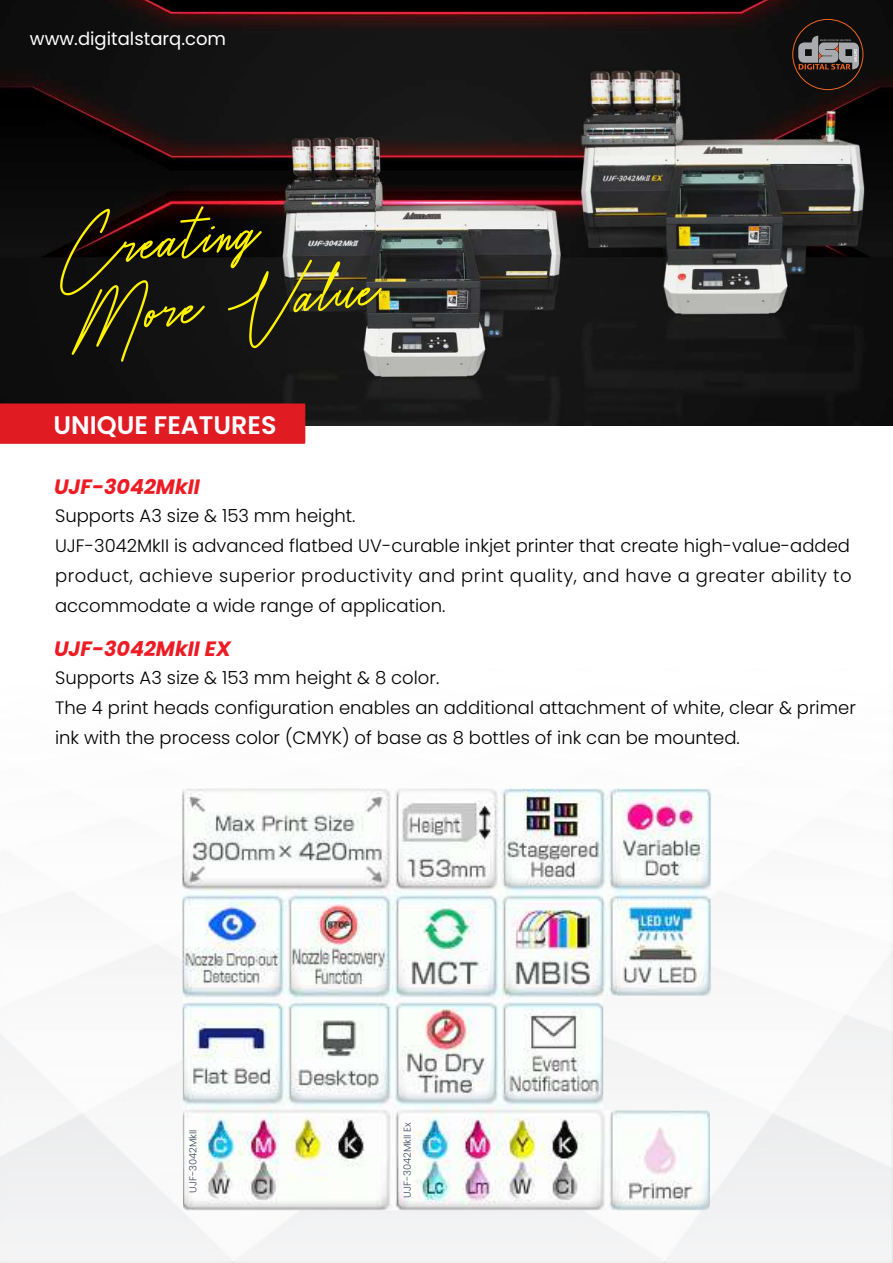
<style>
.page{position:relative;width:893px;height:1263px;background:#fff}
.page>*{position:absolute;margin:0;border:0;box-sizing:border-box;transform-origin:0 0}
.t1{font:59.55px/68.7px "Amorisa Free";color:#fff200}
.t2{font:600 25.35px "Poppins";color:#fff}
.t3{font:italic 700 20.7px "Poppins";color:#ed1c24}
.t4{font:300 18px/30px "Poppins";color:#000}
.t5{font:18px "Poppins";color:#fff}
.t6{font:300 10.05px "Poppins";color:#42485e}
</style>
<div class="page">
<img style="left:0;top:0;width:893px;height:425px">
<svg style="left:798px;top:35px;width:61px;height:35px;background:#6f6764"></svg>
<div style="left:792px;top:19px;width:71px;height:71px;border:1px solid #f26522;border-radius:50%"></div>
<div style="left:0;top:403px;width:305px;height:41px;background:#e01b22"></div>
<img style="left:182px;top:788px;width:529px;height:422px">
<p class="t5" style="left:30px;top:28px;width:198px">www.digitalstarq.com</p>
<h1 class="t1" style="left:68px;top:214px;width:304px;rotate:-6deg">Creating<br>More Value</h1>
<h2 class="t2" style="left:53px;top:410px;width:225px">UNIQUE FEATURES</h2>
<p class="t3" style="left:54px;top:474px;width:148px">UJF-3042MkII</p>
<p class="t4" style="left:55px;top:501px;width:798px">Supports A3 size &amp; 153 mm height.<br>UJF-3042MkII is advanced flatbed UV-curable inkjet printer that create high-value-added product, achieve superior productivity and print quality, and have a greater ability to accommodate a wide range of application.</p>
<p class="t3" style="left:54px;top:636px;width:178px">UJF-3042MkII EX</p>
<p class="t4" style="left:55px;top:662px;width:802px">Supports A3 size &amp; 153 mm height &amp; 8 color.<br>The 4 print heads configuration enables an additional attachment of white, clear &amp; primer ink with the process color (CMYK) of base as 8 bottles of ink can be mounted.</p>
<p class="t6" style="left:187px;top:1192px;width:65px;rotate:-90deg">UJF-3042MkII</p>
<p class="t6" style="left:401px;top:1198px;width:77px;rotate:-90deg">UJF-3042MkII Ex</p>
</div>
